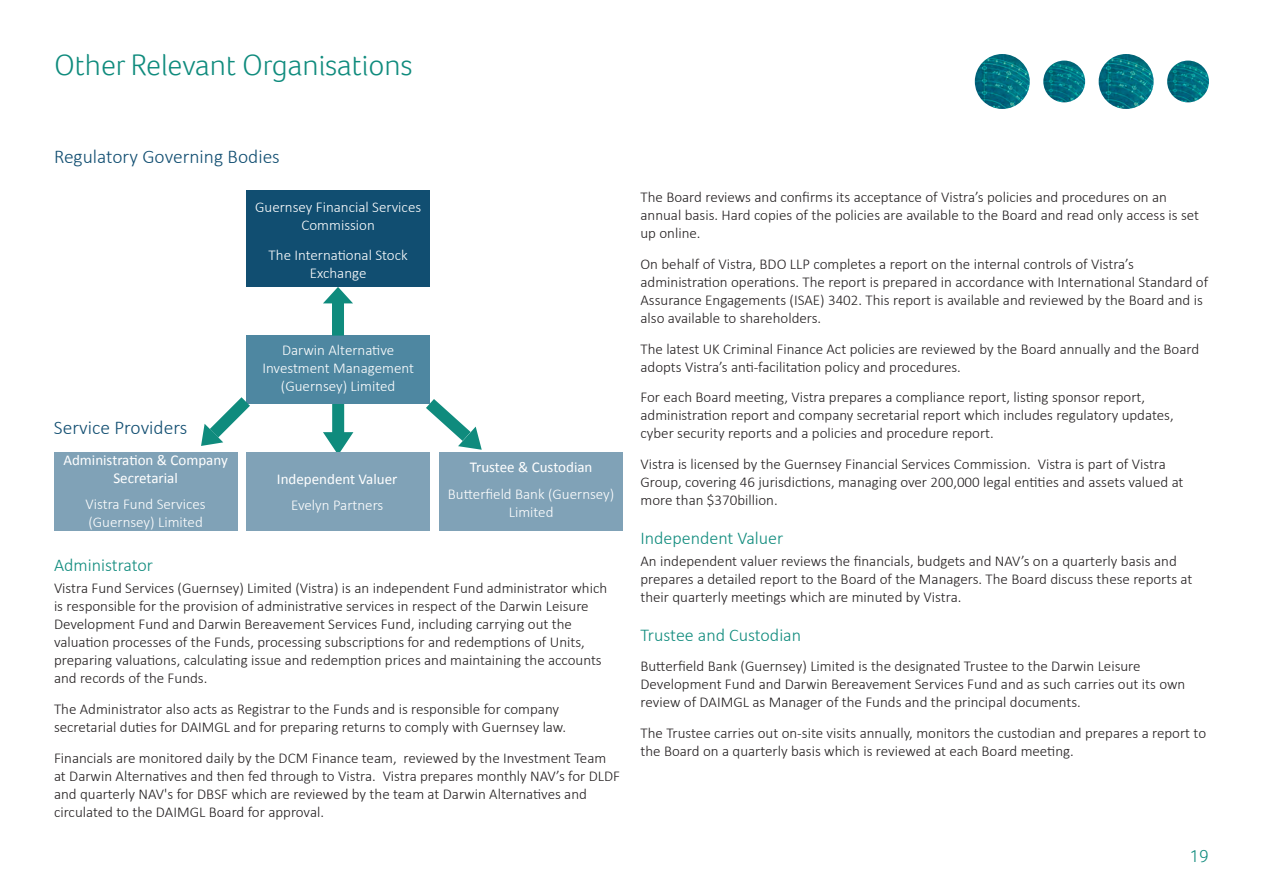
<style>
.page{position:relative;width:1263px;height:893px;background:#fff}
.page>*{position:absolute;margin:0;border:0;box-sizing:border-box;transform-origin:0 0}
.Heading_2{font:300 30px "Foco";color:#0f8b7d}
.Heading_1{font:300 19.5px "Calibri";color:#114e71}
.Heading_1-2{font:300 18px "Calibri";color:#0f8b7d}
.Main_paragraph_text{font:300 18px "Calibri";color:#0f8b7d}
.t1{font:300 18px "Foco";color:#0f8b7d}
.Main_paragraph_text-2{font:300 15px/18px "Calibri";color:#231f20}
.Main_paragraph_text-3{font:300 15px/18px "Calibri";color:#fff;text-align:center}
.Main_paragraph_text-4{font:15px/18px "Calibri";color:#fff;text-align:center}
</style>
<div class="page">
<img style="left:975px;top:54px;width:55px;height:55px;border-radius:27px">
<img style="left:1099px;top:54px;width:54px;height:55px;border-radius:27px">
<img style="left:1043px;top:61px;width:42px;height:41px;border-radius:21px">
<img style="left:1167px;top:61px;width:42px;height:41px;border-radius:21px">
<div style="left:332px;top:388px;width:12px;height:47px;background:#0f8b7d"></div>
<svg style="left:323px;top:432px;width:30px;height:20px"></svg>
<svg style="left:426px;top:399px;width:56px;height:51px"></svg>
<div style="left:246px;top:336px;width:184px;height:68px;background:#4e87a1"></div>
<div style="left:439px;top:452px;width:183px;height:79px;background:#80a2b7"></div>
<div style="left:54px;top:452px;width:183px;height:79px;background:#80a2b7"></div>
<div style="left:246px;top:452px;width:184px;height:79px;background:#80a2b7"></div>
<div style="left:246px;top:191px;width:184px;height:96px;background:#114e71"></div>
<div style="left:332px;top:301px;width:12px;height:35px;background:#0f8b7d"></div>
<svg style="left:323px;top:287px;width:30px;height:16px"></svg>
<svg style="left:201px;top:397px;width:49px;height:49px"></svg>
<p class="Heading_2" style="left:54px;top:45px;width:360px">Other Relevant Organisations</p>
<p class="Heading_1" style="left:54px;top:145px;width:227px">Regulatory Governing Bodies</p>
<p class="Main_paragraph_text-3" style="left:255px;top:197px;width:168px">Guernsey Financial Services<br>Commission</p>
<p class="Main_paragraph_text-3" style="left:269px;top:246px;width:141px">The International Stock<br>Exchange</p>
<p class="Heading_1" style="left:54px;top:415px;width:135px">Service Providers</p>
<p class="Main_paragraph_text-4" style="left:63px;top:450px;width:166px">Administration &amp; Company<br>Secretarial</p>
<p class="Main_paragraph_text-3" style="left:86px;top:495px;width:122px;text-align:left">Vistra Fund Services (Guernsey) Limited</p>
<p class="Main_paragraph_text-3" style="left:262px;top:340px;width:153px">Darwin Alternative<br>Investment Management (Guernsey) Limited</p>
<p class="Main_paragraph_text-4" style="left:277px;top:469px;width:122px">Independent Valuer</p>
<p class="Main_paragraph_text-3" style="left:291px;top:496px;width:94px">Evelyn Partners</p>
<p class="Main_paragraph_text-4" style="left:470px;top:458px;width:124px">Trustee &amp; Custodian</p>
<p class="Main_paragraph_text-3" style="left:448px;top:485px;width:168px">Butterfield Bank (Guernsey)<br>Limited</p>
<p class="Heading_1-2" style="left:54px;top:554px;width:101px">Administrator</p>
<p class="Main_paragraph_text-2" style="left:54px;top:579px;width:555px">Vistra Fund Services (Guernsey) Limited (Vistra) is an independent Fund administrator which is responsible for the provision of administrative services in respect of the Darwin Leisure Development Fund and Darwin Bereavement Services Fund, including carrying out the valuation processes of the Funds, processing subscriptions for and redemptions of Units, preparing valuations, calculating issue and redemption prices and maintaining the accounts and records of the Funds.</p>
<p class="Main_paragraph_text-2" style="left:54px;top:700px;width:514px">The Administrator also acts as Registrar to the Funds and is responsible for company secretarial duties for DAIMGL and for preparing returns to comply with Guernsey law.</p>
<p class="Main_paragraph_text-2" style="left:54px;top:749px;width:568px">Financials are monitored daily by the DCM Finance team, reviewed by the Investment Team at Darwin Alternatives and then fed through to Vistra. Vistra prepares monthly NAV’s for DLDF and quarterly NAV's for DBSF which are reviewed by the team at Darwin Alternatives and circulated to the DAIMGL Board for approval.</p>
<p class="Main_paragraph_text-2" style="left:640px;top:188px;width:560px">The Board reviews and confirms its acceptance of Vistra’s policies and procedures on an annual basis. Hard copies of the policies are available to the Board and read only access is set up online.</p>
<p class="Main_paragraph_text-2" style="left:640px;top:255px;width:569px">On behalf of Vistra, BDO LLP completes a report on the internal controls of Vistra’s administration operations. The report is prepared in accordance with International Standard of Assurance Engagements (ISAE) 3402. This report is available and reviewed by the Board and is also available to shareholders.</p>
<p class="Main_paragraph_text-2" style="left:640px;top:339px;width:560px">The latest UK Criminal Finance Act policies are reviewed by the Board annually and the Board adopts Vistra’s anti-facilitation policy and procedures.</p>
<p class="Main_paragraph_text-2" style="left:640px;top:388px;width:535px">For each Board meeting, Vistra prepares a compliance report, listing sponsor report, administration report and company secretarial report which includes regulatory updates, cyber security reports and a policies and procedure report.</p>
<p class="Main_paragraph_text-2" style="left:640px;top:455px;width:544px">Vistra is licensed by the Guernsey Financial Services Commission. Vistra is part of Vistra<br>Group, covering 46 jurisdictions, managing over 200,000 legal entities and assets valued at more than $370billion.</p>
<p class="Heading_1-2" style="left:640px;top:526px;width:144px">Independent Valuer</p>
<p class="Main_paragraph_text-2" style="left:640px;top:552px;width:553px">An independent valuer reviews the financials, budgets and NAV’s on a quarterly basis and prepares a detailed report to the Board of the Managers. The Board discuss these reports at their quarterly meetings which are minuted by Vistra.</p>
<p class="Main_paragraph_text" style="left:640px;top:623px;width:162px">Trustee and Custodian</p>
<p class="Main_paragraph_text-2" style="left:640px;top:657px;width:546px">Butterfield Bank (Guernsey) Limited is the designated Trustee to the Darwin Leisure<br>Development Fund and Darwin Bereavement Services Fund and as such carries out its own review of DAIMGL as Manager of the Funds and the principal documents.</p>
<p class="Main_paragraph_text-2" style="left:640px;top:724px;width:567px">The Trustee carries out on-site visits annually, monitors the custodian and prepares a report to the Board on a quarterly basis which is reviewed at each Board meeting.</p>
<p class="t1" style="left:1189px;top:844px;width:21px">19</p>
</div>
